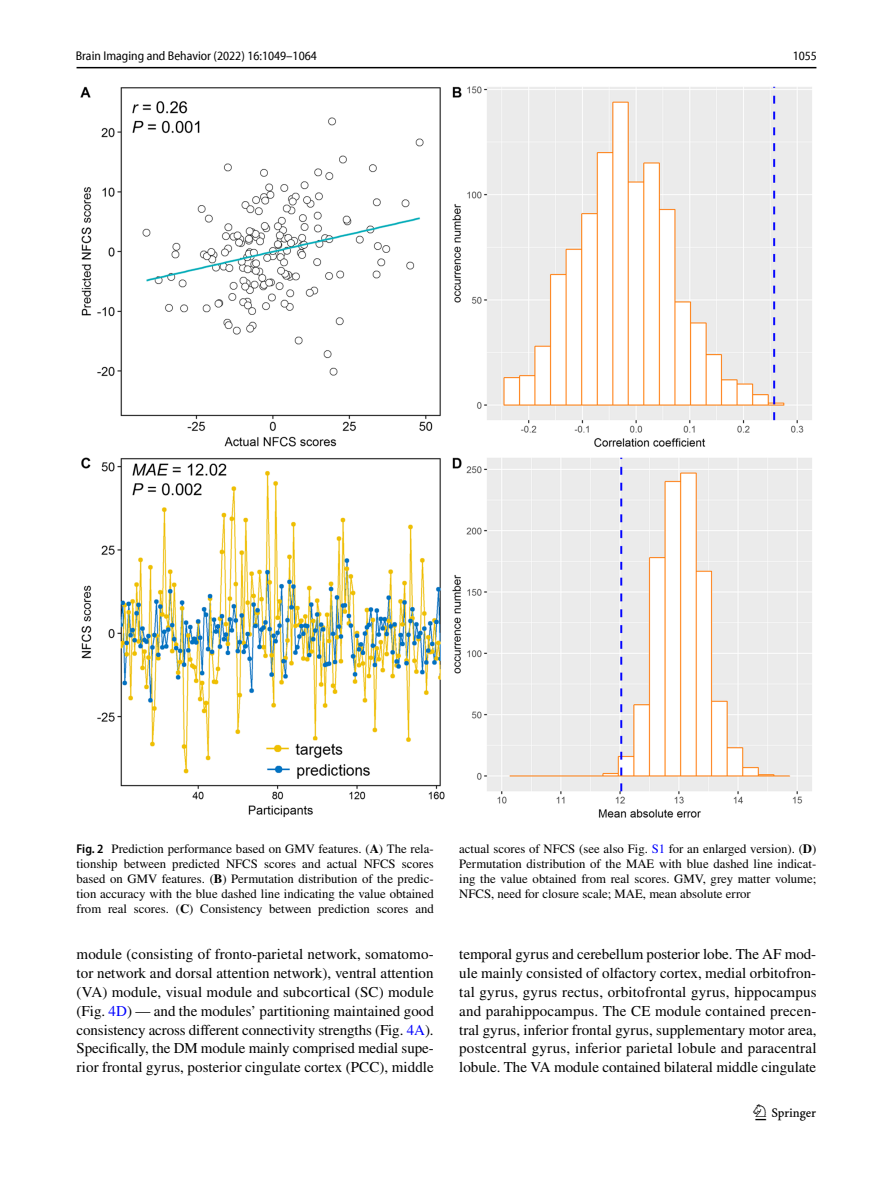
<style>
.page{position:relative;width:893px;height:1187px;background:#fff}
.page>*{position:absolute;margin:0;border:0;box-sizing:border-box;transform-origin:0 0}
.t1{font:22.5px "Springnew Regular 3";color:#000}
.t2{font:15px/18.8px "STIX";color:#000;text-align:justify}
.t3{font:12.75px/15px "STIX";color:#000;text-align:justify}
.t4{font:semi-condensed 12.75px "Myriad Pro Unic";color:#000}
.s1{font-family:"Myriad Pro";font-weight:600;font-stretch:semi-condensed}
.s2{font-weight:700}
.s3{color:#00f}
</style>
<div class="page">
<hr style="left:77px;top:67px;width:739px;height:1px;background:#000">
<img style="left:81px;top:87px;width:731px;height:730px">
<p class="t4" style="left:76px;top:51px;width:243px">Brain Imaging and Behavior (2022) 16:1049–1064</p>
<p class="t4" style="left:793px;top:51px;width:26px">1055</p>
<p class="t3" style="left:77px;top:842px;width:359px"><span class="s1">Fig. 2</span> Prediction performance based on GMV features. (<span class="s2">A</span>) The rela&shy;tionship between predicted NFCS scores and actual NFCS scores based on GMV features. (<span class="s2">B</span>) Permutation distribution of the predic&shy;tion accuracy with the blue dashed line indicating the value obtained from real scores. (<span class="s2">C</span>) Consistency between prediction scores and</p>
<p class="t3" style="left:459px;top:842px;width:359px">actual scores of NFCS (see also Fig. <span class="s3">S1</span> for an enlarged version). (<span class="s2">D</span>)<br>Permutation distribution of the MAE with blue dashed line indicat&shy;ing the value obtained from real scores. GMV, grey matter volume; NFCS, need for closure scale; MAE, mean absolute error</p>
<p class="t2" style="left:77px;top:946px;width:359px">module (consisting of fronto-parietal network, somatomo&shy;tor network and dorsal attention network), ventral attention (VA) module, visual module and subcortical (SC) module (Fig. <span class="s3">4D</span>) — and the modules’ partitioning maintained good consistency across different connectivity strengths (Fig. <span class="s3">4A</span>).<br>Specifically, the DM module mainly comprised medial supe&shy;rior frontal gyrus, posterior cingulate cortex (PCC), middle</p>
<p class="t2" style="left:459px;top:946px;width:359px">temporal gyrus and cerebellum posterior lobe. The AF mod&shy;ule mainly consisted of olfactory cortex, medial orbitofron&shy;tal gyrus, gyrus rectus, orbitofrontal gyrus, hippocampus and parahippocampus. The CE module contained precen&shy;tral gyrus, inferior frontal gyrus, supplementary motor area, postcentral gyrus, inferior parietal lobule and paracentral lobule. The VA module contained bilateral middle cingulate</p>
<h1 class="t1" style="left:755px;top:1104px;width:62px">1 3</h1>
</div>
